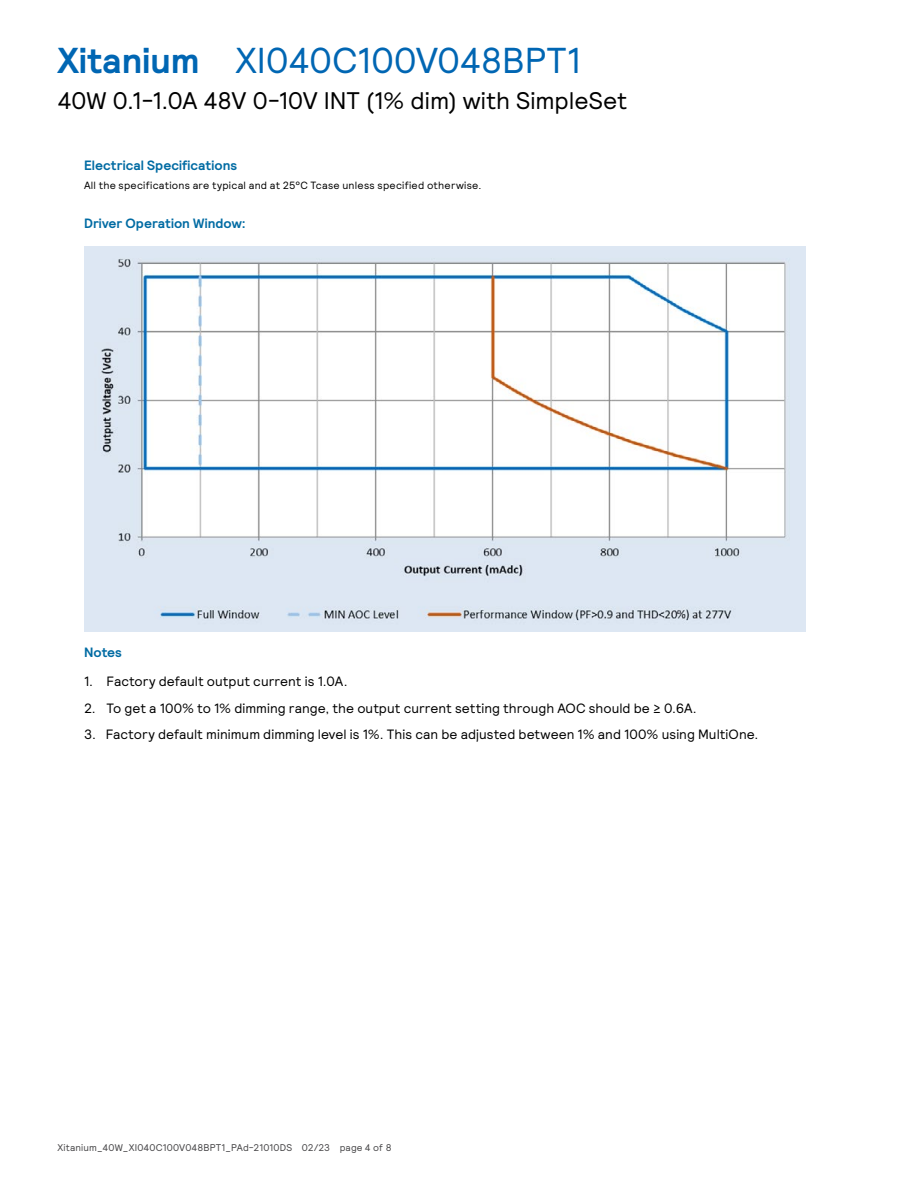
<style>
.page{position:relative;width:918px;height:1188px;background:#fff}
.page>*{position:absolute;margin:0;border:0;box-sizing:border-box;transform-origin:0 0}
.t1{font:36px "Signify Relative";letter-spacing:-.005em;color:#0066b3}
.t2{font:24px "Signify Relative";color:#000}
.t3{font:13.5px "Signify Relative";letter-spacing:.005em;color:#000}
.t4{font:700 13.5px "Signify Relative";letter-spacing:.005em;color:#006ba3}
.t5{font:10.5px "Signify Relative";letter-spacing:.025em;color:#000}
.t6{font:9.75px "Signify Relative";letter-spacing:.015em;color:#464547}
.s1{font-weight:700}
</style>
<div class="page">
<img style="left:84px;top:246px;width:722px;height:385px">
<h1 class="t1" style="left:57px;top:37px;width:525px"><span class="s1">Xitanium</span> XI040C100V048BPT1</h1>
<h2 class="t2" style="left:57px;top:85px;width:571px">40W 0.1-1.0A 48V 0-10V INT (1% dim) with SimpleSet</h2>
<p class="t4" style="left:84px;top:156px;width:155px">Electrical Specifications</p>
<p class="t5" style="left:84px;top:179px;width:399px">All the specifications are typical and at 25°C Tcase unless specified otherwise.</p>
<p class="t4" style="left:84px;top:215px;width:163px">Driver Operation Window:</p>
<p class="t4" style="left:84px;top:644px;width:40px">Notes</p>
<p class="t3" style="left:84px;top:673px;width:265px">1. Factory default output current is 1.0A.</p>
<p class="t3" style="left:84px;top:699px;width:614px">2. To get a 100% to 1% dimming range, the output current setting through AOC should be ≥ 0.6A.</p>
<p class="t3" style="left:84px;top:725px;width:676px">3. Factory default minimum dimming level is 1%. This can be adjusted between 1% and 100% using MultiOne.</p>
<p class="t6" style="left:57px;top:1141px;width:336px">Xitanium_40W_XI040C100V048BPT1_PAd-21010DS 02/23 page 4 of 8</p>
</div>
